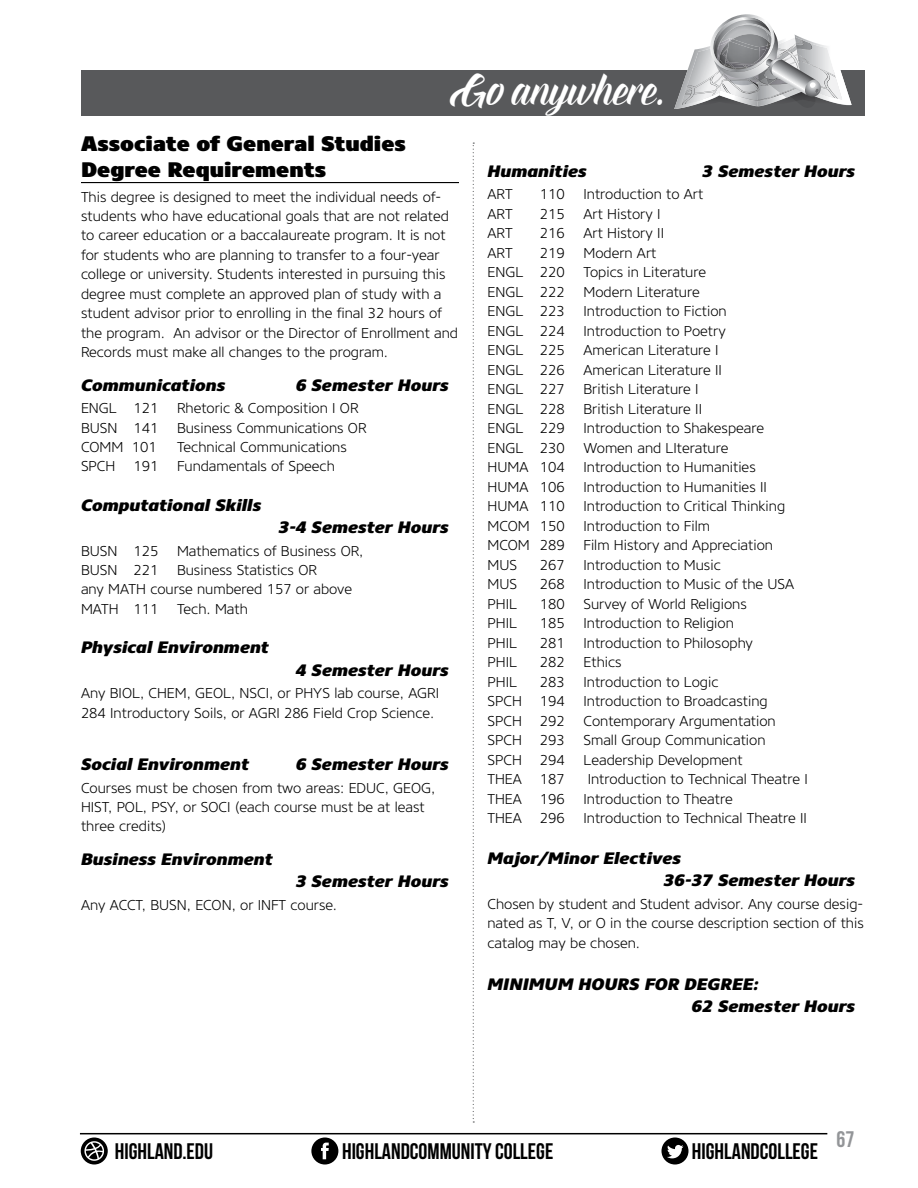
<style>
.page{position:relative;width:918px;height:1188px;background:#fff}
.page>*{position:absolute;margin:0;border:0;box-sizing:border-box;transform-origin:0 0}
.t1{font:42.45px "Everglow";color:#fff}
.t2{font:22.5px "Bebas Neue";color:#000}
.t3{font:22.5px "Bebas Neue";color:#939598}
.t4{font:900 21px/25.2px "Core Sans NR95";color:#000}
.t5{font:italic 800 16.5px/22.5px "Core Sans NR85";color:#000}
.t6{font:300 14.25px/19.5px "Core Sans NR35";color:#000}
</style>
<div class="page">
<svg style="left:473px;top:143px;width:1px;height:980px"></svg>
<hr style="left:80px;top:1133px;width:747px;height:1px;background:#000">
<div style="left:81px;top:70px;width:783px;height:46px;background:#58595b"></div>
<svg style="left:674px;top:14px;width:178px;height:95px"></svg>
<svg style="left:81px;top:1138px;width:27px;height:27px"></svg>
<svg style="left:311px;top:1138px;width:27px;height:27px"></svg>
<svg style="left:662px;top:1138px;width:26px;height:27px"></svg>
<hr style="left:81px;top:182px;width:378px;height:1px;background:#000">
<h1 class="t1" style="left:450px;top:61px;width:216px">Go anywhere.</h1>
<h3 class="t4" style="left:81px;top:132px;width:327px">Associate of General Studies<br>Degree Requirements</h3>
<p class="t6" style="left:81px;top:187px;width:379px">This degree is designed to meet the individual needs of&shy;students who have educational goals that are not related to career education or a baccalaureate program. It is not for students who are planning to transfer to a four-year college or university. Students interested in pursuing this degree must complete an approved plan of study with a student advisor prior to enrolling in the final 32 hours of the program. An advisor or the Director of Enrollment and Records must make all changes to the program.</p>
<p class="t5" style="left:81px;top:374px;width:146px">Communications</p>
<p class="t5" style="left:296px;top:374px;width:155px">6 Semester Hours</p>
<p class="t6" style="left:81px;top:398px;width:79px">ENGL 121</p>
<p class="t6" style="left:177px;top:398px;width:183px">Rhetoric &amp; Composition I OR</p>
<p class="t6" style="left:81px;top:418px;width:79px">BUSN 141</p>
<p class="t6" style="left:177px;top:418px;width:191px">Business Communications OR</p>
<p class="t6" style="left:81px;top:437px;width:77px">COMM 101</p>
<p class="t6" style="left:177px;top:437px;width:171px">Technical Communications</p>
<p class="t6" style="left:81px;top:457px;width:36px">SPCH</p>
<p class="t6" style="left:133px;top:457px;width:26px">191</p>
<p class="t6" style="left:177px;top:457px;width:159px">Fundamentals of Speech</p>
<p class="t5" style="left:81px;top:494px;width:182px">Computational Skills</p>
<p class="t5" style="left:279px;top:516px;width:172px">3-4 Semester Hours</p>
<p class="t6" style="left:81px;top:541px;width:79px">BUSN 125</p>
<p class="t6" style="left:177px;top:541px;width:188px">Mathematics of Business OR,</p>
<p class="t6" style="left:81px;top:560px;width:79px">BUSN 221</p>
<p class="t6" style="left:81px;top:560px;width:273px;text-indent:96px">Business Statistics OR<br>any MATH course numbered 157 or above<br>MATH 111</p>
<p class="t6" style="left:177px;top:599px;width:72px">Tech. Math</p>
<p class="t5" style="left:81px;top:636px;width:190px">Physical Environment</p>
<p class="t5" style="left:296px;top:659px;width:155px">4 Semester Hours</p>
<p class="t6" style="left:81px;top:683px;width:360px">Any BIOL, CHEM, GEOL, NSCI, or PHYS lab course, AGRI<br>284 Introductory Soils, or AGRI 286 Field Crop Science.</p>
<p class="t5" style="left:81px;top:753px;width:170px">Social Environment</p>
<p class="t5" style="left:296px;top:753px;width:155px">6 Semester Hours</p>
<p class="t6" style="left:81px;top:778px;width:356px">Courses must be chosen from two areas: EDUC, GEOG,<br>HIST, POL, PSY, or SOCI (each course must be at least three credits)</p>
<p class="t5" style="left:81px;top:848px;width:193px">Business Environment</p>
<p class="t5" style="left:296px;top:870px;width:155px">3 Semester Hours</p>
<p class="t6" style="left:81px;top:895px;width:255px">Any ACCT, BUSN, ECON, or INFT course.</p>
<p class="t5" style="left:488px;top:160px;width:101px">Humanities</p>
<p class="t5" style="left:702px;top:160px;width:155px">3 Semester Hours</p>
<p class="t6" style="left:488px;top:185px;width:27px">ART</p>
<p class="t6" style="left:540px;top:185px;width:26px">110</p>
<p class="t6" style="left:584px;top:185px;width:121px">Introduction to Art</p>
<p class="t6" style="left:488px;top:204px;width:27px">ART</p>
<p class="t6" style="left:540px;top:204px;width:26px">215</p>
<p class="t6" style="left:584px;top:204px;width:79px">Art History I</p>
<p class="t6" style="left:488px;top:224px;width:27px">ART</p>
<p class="t6" style="left:540px;top:224px;width:26px">216</p>
<p class="t6" style="left:584px;top:224px;width:82px">Art History II</p>
<p class="t6" style="left:488px;top:243px;width:27px">ART</p>
<p class="t6" style="left:540px;top:243px;width:26px">219</p>
<p class="t6" style="left:584px;top:243px;width:74px">Modern Art</p>
<p class="t6" style="left:488px;top:263px;width:79px">ENGL 220</p>
<p class="t6" style="left:584px;top:263px;width:124px">Topics in Literature</p>
<p class="t6" style="left:488px;top:282px;width:79px">ENGL 222</p>
<p class="t6" style="left:584px;top:282px;width:118px">Modern Literature</p>
<p class="t6" style="left:488px;top:302px;width:79px">ENGL 223</p>
<p class="t6" style="left:584px;top:302px;width:145px">Introduction to Fiction</p>
<p class="t6" style="left:488px;top:321px;width:79px">ENGL 224</p>
<p class="t6" style="left:584px;top:321px;width:144px">Introduction to Poetry</p>
<p class="t6" style="left:488px;top:341px;width:79px">ENGL 225</p>
<p class="t6" style="left:584px;top:341px;width:137px">American Literature I</p>
<p class="t6" style="left:488px;top:360px;width:79px">ENGL 226</p>
<p class="t6" style="left:584px;top:360px;width:140px">American Literature II</p>
<p class="t6" style="left:488px;top:380px;width:79px">ENGL 227</p>
<p class="t6" style="left:584px;top:380px;width:117px">British Literature I</p>
<p class="t6" style="left:488px;top:399px;width:79px">ENGL 228</p>
<p class="t6" style="left:584px;top:399px;width:120px">British Literature II</p>
<p class="t6" style="left:488px;top:419px;width:79px">ENGL 229</p>
<p class="t6" style="left:584px;top:419px;width:182px">Introduction to Shakespeare</p>
<p class="t6" style="left:488px;top:438px;width:79px">ENGL 230</p>
<p class="t6" style="left:584px;top:438px;width:147px">Women and LIterature</p>
<p class="t6" style="left:488px;top:458px;width:79px">HUMA 104</p>
<p class="t6" style="left:584px;top:458px;width:174px">Introduction to Humanities</p>
<p class="t6" style="left:488px;top:477px;width:79px">HUMA 106</p>
<p class="t6" style="left:584px;top:477px;width:185px">Introduction to Humanities II</p>
<p class="t6" style="left:488px;top:497px;width:79px">HUMA 110</p>
<p class="t6" style="left:584px;top:497px;width:203px">Introduction to Critical Thinking</p>
<p class="t6" style="left:488px;top:516px;width:79px">MCOM 150</p>
<p class="t6" style="left:584px;top:516px;width:128px">Introduction to Film</p>
<p class="t6" style="left:488px;top:536px;width:79px">MCOM 289</p>
<p class="t6" style="left:584px;top:536px;width:191px">Film History and Appreciation</p>
<p class="t6" style="left:488px;top:555px;width:31px">MUS</p>
<p class="t6" style="left:540px;top:555px;width:26px">267</p>
<p class="t6" style="left:584px;top:555px;width:139px">Introduction to Music</p>
<p class="t6" style="left:488px;top:575px;width:31px">MUS</p>
<p class="t6" style="left:540px;top:575px;width:26px">268</p>
<p class="t6" style="left:584px;top:575px;width:212px">Introduction to Music of the USA</p>
<p class="t6" style="left:488px;top:594px;width:31px">PHIL</p>
<p class="t6" style="left:540px;top:594px;width:26px">180</p>
<p class="t6" style="left:584px;top:594px;width:165px">Survey of World Religions</p>
<p class="t6" style="left:488px;top:614px;width:31px">PHIL</p>
<p class="t6" style="left:540px;top:614px;width:26px">185</p>
<p class="t6" style="left:584px;top:614px;width:152px">Introduction to Religion</p>
<p class="t6" style="left:488px;top:633px;width:31px">PHIL</p>
<p class="t6" style="left:540px;top:633px;width:26px">281</p>
<p class="t6" style="left:584px;top:633px;width:171px">Introduction to Philosophy</p>
<p class="t6" style="left:488px;top:653px;width:31px">PHIL</p>
<p class="t6" style="left:540px;top:653px;width:26px">282</p>
<p class="t6" style="left:584px;top:653px;width:40px">Ethics</p>
<p class="t6" style="left:488px;top:672px;width:31px">PHIL</p>
<p class="t6" style="left:540px;top:672px;width:26px">283</p>
<p class="t6" style="left:584px;top:672px;width:136px">Introduction to Logic</p>
<p class="t6" style="left:488px;top:692px;width:36px">SPCH</p>
<p class="t6" style="left:540px;top:692px;width:26px">194</p>
<p class="t6" style="left:584px;top:692px;width:186px">Introduction to Broadcasting</p>
<p class="t6" style="left:488px;top:711px;width:36px">SPCH</p>
<p class="t6" style="left:540px;top:711px;width:26px">292</p>
<p class="t6" style="left:584px;top:711px;width:194px">Contemporary Argumentation</p>
<p class="t6" style="left:488px;top:731px;width:36px">SPCH</p>
<p class="t6" style="left:540px;top:731px;width:26px">293</p>
<p class="t6" style="left:584px;top:731px;width:184px">Small Group Communication</p>
<p class="t6" style="left:488px;top:750px;width:36px">SPCH</p>
<p class="t6" style="left:540px;top:750px;width:26px">294</p>
<p class="t6" style="left:584px;top:750px;width:161px">Leadership Development</p>
<p class="t6" style="left:488px;top:770px;width:36px">THEA</p>
<p class="t6" style="left:540px;top:770px;width:26px">187</p>
<p class="t6" style="left:588px;top:770px;width:222px">Introduction to Technical Theatre I</p>
<p class="t6" style="left:488px;top:789px;width:36px">THEA</p>
<p class="t6" style="left:540px;top:789px;width:26px">196</p>
<p class="t6" style="left:584px;top:789px;width:151px">Introduction to Theatre</p>
<p class="t6" style="left:488px;top:809px;width:36px">THEA</p>
<p class="t6" style="left:540px;top:809px;width:26px">296</p>
<p class="t6" style="left:584px;top:809px;width:225px">Introduction to Technical Theatre II</p>
<p class="t5" style="left:663px;top:847px;width:194px;text-indent:-176px">Major/Minor Electives<br>36-37 Semester Hours</p>
<p class="t6" style="left:488px;top:894px;width:378px;text-align:justify">Chosen by student and Student advisor. Any course desig&shy;nated as T, V, or O in the course description section of this catalog may be chosen.</p>
<p class="t5" style="left:691px;top:973px;width:165px;text-indent:-204px">MINIMUM HOURS FOR DEGREE:<br>62 Semester Hours</p>
<h2 class="t2" style="left:115px;top:1139px;width:100px">HIGHLAND.EDU</h2>
<h2 class="t2" style="left:342px;top:1139px;width:213px">HIGHLANDCOMMUNITY COLLEGE</h2>
<h2 class="t2" style="left:692px;top:1139px;width:128px">HIGHLANDCOLLEGE</h2>
<h2 class="t3" style="left:837px;top:1127px;width:19px">67</h2>
</div>
